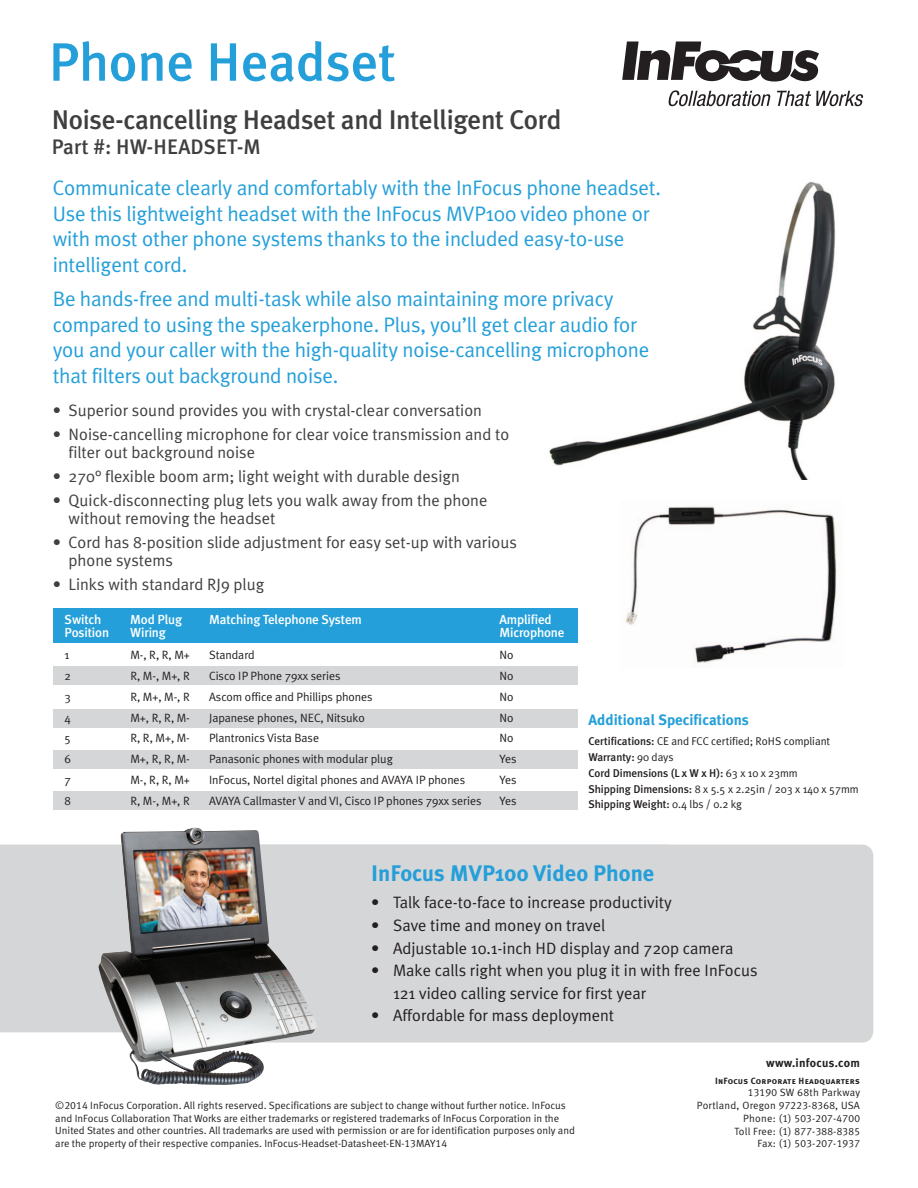
<style>
.page{position:relative;width:918px;height:1188px;background:#fff}
.page>*{position:absolute;margin:0;border:0;box-sizing:border-box;transform-origin:0 0}
.t1{font:500 54px "Meta Plus";color:#249fd9}
.t2{font:500 27px "Meta Plus";letter-spacing:-.015em;color:#3f3f40}
.t3{font:700 22.5px "Meta Plus";color:#249fd9}
.t4{font:21px/25.5px "Meta Plus Normal";letter-spacing:-.01em;color:#249fd9}
.t5{font:500 21px "Meta Plus";letter-spacing:.005em;color:#3f3f40}
.t6{font:16.5px/18px "Meta Plus Normal";color:#3f3f40}
.t7{font:16.5px/22.5px "Meta Plus Normal";color:#231f20}
.t8{font:700 15px "Meta Plus";color:#249fd9}
.t9{font:500 13.2px "Meta Plus";letter-spacing:-.015em;color:#fff}
.t10{font:12px "Meta Plus Normal";letter-spacing:-.005em;color:#231f20}
.t11{font:700 12px "Meta Plus";letter-spacing:.025em;color:#231f20}
.t12{font:11.25px "Meta Plus Normal";letter-spacing:-.005em;color:#231f20}
.t13{font:500 11.25px/15.8px "Meta Plus";letter-spacing:-.005em;color:#231f20}
.t14{font:10.5px/12.6px "Meta Normal LF";color:#231f20}
.t15{font:10.5px/12.8px "Meta Plus Normal Caps";letter-spacing:.025em;color:#231f20;text-align:right}
.t16{font:10.5px/12.8px "Meta Normal LF";letter-spacing:.02em;color:#231f20;text-align:right}
.t17{font:9px "Meta Plus Bold Caps";letter-spacing:.025em;color:#231f20}
.s1{font-family:"Meta Plus";font-weight:500}
.s2{font-family:"Meta Plus Normal";font-weight:400}
.s3{font-family:"Meta Plus Normal Caps"}
.s4{font-family:"Meta Normal LF"}
</style>
<div class="page">
<div style="left:0;top:845px;width:97px;height:187px;background:#d5d6d8"></div>
<div style="left:166px;top:845px;width:707px;height:198px;background:#d5d6d8;border-radius:11px"></div>
<img style="left:549px;top:181px;width:287px;height:299px">
<img style="left:626px;top:506px;width:211px;height:157px">
<div style="left:53px;top:609px;width:525px;height:34px;background:#249fd9"></div>
<div style="left:53px;top:667px;width:525px;height:18px;background:#d5d6d8"></div>
<div style="left:53px;top:709px;width:525px;height:19px;background:#d5d6d8"></div>
<div style="left:53px;top:750px;width:525px;height:18px;background:#d5d6d8"></div>
<div style="left:53px;top:791px;width:525px;height:19px;background:#d5d6d8"></div>
<svg style="left:622px;top:41px;width:197px;height:41px"></svg>
<svg style="left:668px;top:90px;width:103px;height:16px"></svg>
<svg style="left:777px;top:91px;width:87px;height:15px"></svg>
<img style="left:97px;top:827px;width:221px;height:258px">
<h1 class="t1" style="left:49px;top:31px;width:349px">Phone Headset</h1>
<p class="t2" style="left:52px;top:104px;width:511px">Noise-cancelling Headset and Intelligent Cord</p>
<p class="t5" style="left:52px;top:135px;width:211px">Part #: HW-HEADSET-M</p>
<p class="t4" style="left:53px;top:175px;width:610px">Communicate clearly and comfortably with the InFocus phone headset.<br>Use this lightweight headset with the InFocus MVP100 video phone or with most other phone systems thanks to the included easy-to-use intelligent cord.</p>
<p class="t4" style="left:53px;top:286px;width:598px">Be hands-free and multi-task while also maintaining more privacy compared to using the speakerphone. Plus, you’ll get clear audio for you and your caller with the high-quality noise-cancelling microphone that filters out background noise.</p>
<p class="t6" style="left:53px;top:401px;width:431px">• Superior sound provides you with crystal-clear conversation</p>
<p class="t6" style="left:69px;top:425px;width:442px;text-indent:-16px">• Noise-cancelling microphone for clear voice transmission and to filter out background noise</p>
<p class="t6" style="left:53px;top:467px;width:409px">• 270° flexible boom arm; light weight with durable design</p>
<p class="t6" style="left:69px;top:491px;width:420px;text-indent:-16px">• Quick-disconnecting plug lets you walk away from the phone without removing the headset</p>
<p class="t6" style="left:69px;top:533px;width:450px;text-indent:-16px">• Cord has 8-position slide adjustment for easy set-up with various phone systems</p>
<p class="t6" style="left:53px;top:575px;width:213px">• Links with standard RJ9 plug</p>
<p class="t9" style="left:65px;top:612px;width:38px">Switch</p>
<p class="t9" style="left:130px;top:612px;width:53px">Mod Plug</p>
<p class="t9" style="left:209px;top:612px;width:154px">Matching Telephone System</p>
<p class="t9" style="left:500px;top:612px;width:54px">Amplified</p>
<p class="t9" style="left:65px;top:625px;width:46px">Position</p>
<p class="t9" style="left:130px;top:625px;width:37px">Wiring</p>
<p class="t9" style="left:500px;top:625px;width:66px">Microphone</p>
<p class="t10" style="left:65px;top:648px;width:6px">1</p>
<p class="t10" style="left:130px;top:648px;width:61px">M-, R, R, M+</p>
<p class="t10" style="left:209px;top:648px;width:47px">Standard</p>
<p class="t10" style="left:500px;top:648px;width:16px">No</p>
<p class="t10" style="left:65px;top:669px;width:8px">2</p>
<p class="t10" style="left:130px;top:669px;width:61px">R, M-, M+, R</p>
<p class="t10" style="left:209px;top:669px;width:133px">Cisco IP Phone 79xx series</p>
<p class="t10" style="left:500px;top:669px;width:16px">No</p>
<p class="t10" style="left:65px;top:690px;width:8px">3</p>
<p class="t10" style="left:130px;top:690px;width:61px">R, M+, M-, R</p>
<p class="t10" style="left:209px;top:690px;width:165px">Ascom office and Phillips phones</p>
<p class="t10" style="left:500px;top:690px;width:16px">No</p>
<p class="t10" style="left:65px;top:711px;width:8px">4</p>
<p class="t10" style="left:130px;top:711px;width:61px">M+, R, R, M-</p>
<p class="t10" style="left:209px;top:711px;width:157px">Japanese phones, NEC, Nitsuko</p>
<p class="t10" style="left:500px;top:711px;width:16px">No</p>
<p class="t10" style="left:65px;top:731px;width:8px">5</p>
<p class="t10" style="left:130px;top:731px;width:61px">R, R, M+, M-</p>
<p class="t10" style="left:209px;top:731px;width:111px">Plantronics Vista Base</p>
<p class="t10" style="left:500px;top:731px;width:16px">No</p>
<p class="t10" style="left:65px;top:752px;width:8px">6</p>
<p class="t10" style="left:130px;top:752px;width:61px">M+, R, R, M-</p>
<p class="t10" style="left:209px;top:752px;width:185px">Panasonic phones with modular plug</p>
<p class="t10" style="left:500px;top:752px;width:18px">Yes</p>
<p class="t10" style="left:65px;top:773px;width:8px">7</p>
<p class="t10" style="left:130px;top:773px;width:61px">M-, R, R, M+</p>
<p class="t10" style="left:209px;top:773px;width:257px">InFocus, Nortel digital phones and AVAYA IP phones</p>
<p class="t10" style="left:500px;top:773px;width:18px">Yes</p>
<p class="t10" style="left:65px;top:794px;width:8px">8</p>
<p class="t10" style="left:130px;top:794px;width:61px">R, M-, M+, R</p>
<p class="t10" style="left:209px;top:794px;width:274px">AVAYA Callmaster V and VI, Cisco IP phones 79xx series</p>
<p class="t10" style="left:500px;top:794px;width:18px">Yes</p>
<p class="t8" style="left:588px;top:712px;width:162px">Additional Specifications</p>
<p class="t12" style="left:588px;top:735px;width:243px"><span class="s1">Certifications:</span> CE and FCC certified; RoHS compliant</p>
<p class="t13" style="left:588px;top:749px;width:211px">Warranty: <span class="s2">90 days<br></span>Cord Dimensions (L x W x H): <span class="s2">63 x 10 x 23mm</span></p>
<p class="t12" style="left:588px;top:782px;width:272px"><span class="s1">Shipping Dimensions:</span> 8 x 5.5 x 2.25in / 203 x 140 x 57mm</p>
<p class="t13" style="left:588px;top:796px;width:155px">Shipping Weight: <span class="s2">0.4 lbs / 0.2 kg</span></p>
<p class="t3" style="left:371px;top:861px;width:285px">InFocus MVP100 Video Phone</p>
<p class="t7" style="left:371px;top:891px;width:302px">• Talk face-to-face to increase productivity</p>
<p class="t7" style="left:371px;top:914px;width:236px">• Save time and money on travel</p>
<p class="t7" style="left:371px;top:936px;width:364px">• Adjustable 10.1-inch HD display and 720p camera</p>
<p class="t7" style="left:393px;top:959px;width:366px;text-indent:-22px">• Make calls right when you plug it in with free InFocus<br>121 video calling service for first year</p>
<p class="t7" style="left:371px;top:1004px;width:244px">• Affordable for mass deployment</p>
<p class="t14" style="left:55px;top:1099px;width:521px">©2014 InFocus Corporation. All rights reserved. Specifications are subject to change without further notice. InFocus and InFocus Collaboration That Works are either trademarks or registered trademarks of InFocus Corporation in the United States and other countries. All trademarks are used with permission or are for identification purposes only and are the property of their respective companies. InFocus-Headset-Datasheet-EN-13MAY14</p>
<p class="t11" style="left:766px;top:1056px;width:95px">www.infocus.com</p>
<p class="t17" style="left:715px;top:1075px;width:146px">InFocus Corporate Headquarters</p>
<p class="t16" style="left:697px;top:1086px;width:165px"><span class="s3">13190</span> SW 68th Parkway<br>Portland, Oregon <span class="s3">97223-8368</span>, USA</p>
<p class="t15" style="left:734px;top:1112px;width:127px"><span class="s4">Phone:</span> (1) 503-207-4700<br><span class="s4">Toll Free:</span> (1) 877-388-8385<br><span class="s4">Fax:</span> (1) 503-207-1937</p>
</div>
